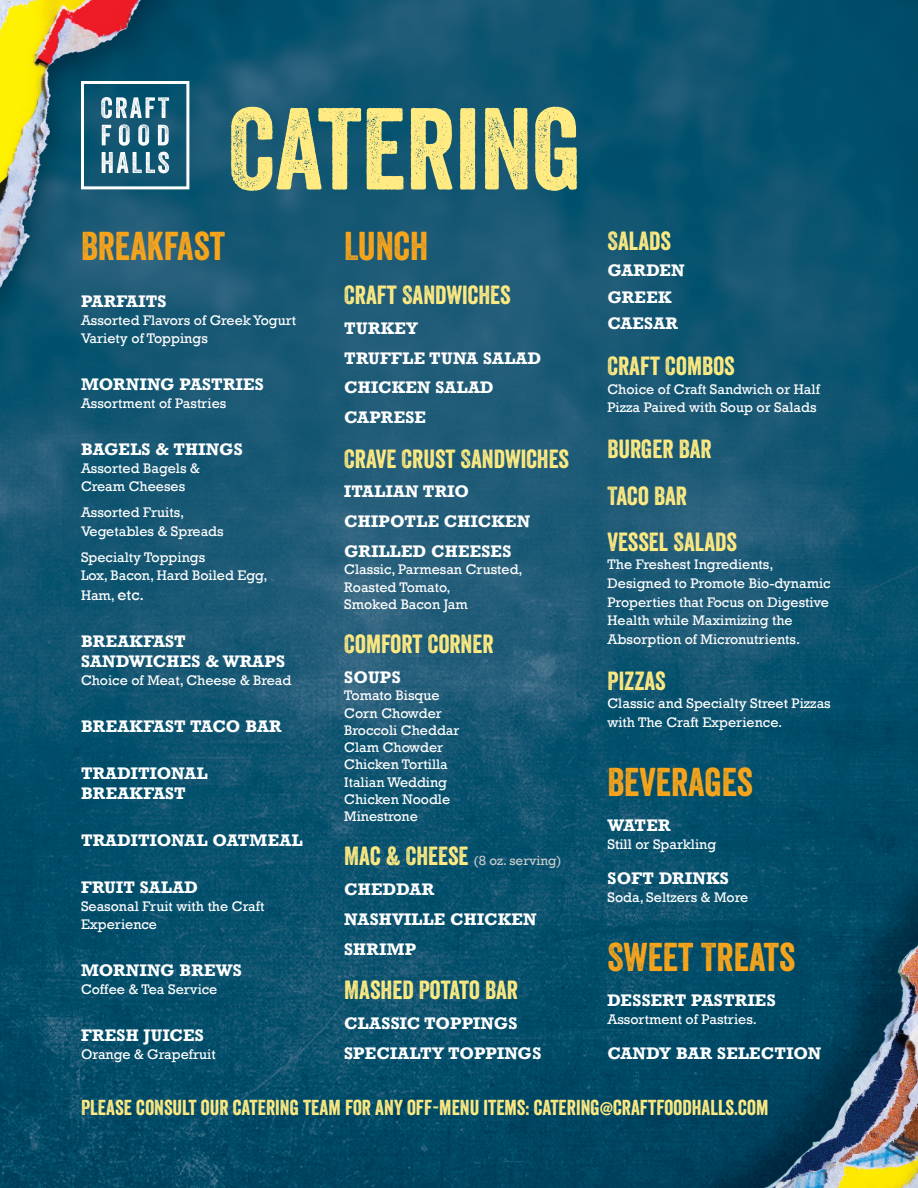
<style>
.page{position:relative;width:918px;height:1188px;background:#fff}
.page>*{position:absolute;margin:0;border:0;box-sizing:border-box;transform-origin:0 0}
.t1{font:112.5px "Veneer";color:#ffeb82}
.t2{font:39px "Veneer";color:#f9a51b}
.t3{font:25.5px "Veneer";color:#ffeb82}
.t4{font:21px "Veneer";color:#ffeb82}
.t5{font:700 15.75px/20px "Rockwell";letter-spacing:.02em;color:#fff}
.t6{font:14.25px/18.6px "Rockwell";color:#fff}
.t7{font:13.5px "Rockwell";color:#c8cbcc}
.s1{font-size:15.75px}
.s2{font-family:"Veneer";font-size:25.5px;color:#ffeb82}
</style>
<div class="page">
<img style="left:0;top:0;width:918px;height:1188px">
<svg style="left:81px;top:81px;width:108px;height:108px"></svg>
<p class="t1" style="left:228px;top:80px;width:355px">CATERING</p>
<p class="t2" style="left:81px;top:222px;width:146px">BREAKFAST</p>
<p class="t5" style="left:81px;top:291px;width:87px">PARFAITS</p>
<p class="t6" style="left:81px;top:311px;width:217px">Assorted Flavors of Greek Yogurt</p>
<p class="t6" style="left:81px;top:329px;width:128px">Variety of Toppings</p>
<p class="t5" style="left:81px;top:374px;width:185px">MORNING PASTRIES</p>
<p class="t6" style="left:81px;top:394px;width:147px">Assortment of Pastries</p>
<p class="t5" style="left:81px;top:439px;width:163px">BAGELS &amp; THINGS</p>
<p class="t6" style="left:81px;top:459px;width:120px;line-height:18.1px">Assorted Bagels &amp;<br>Cream Cheeses</p>
<p class="t6" style="left:81px;top:504px;width:105px">Assorted Fruits,</p>
<p class="t6" style="left:81px;top:522px;width:144px">Vegetables &amp; Spreads</p>
<p class="t6" style="left:81px;top:548px;width:126px">Specialty Toppings</p>
<p class="t6" style="left:81px;top:566px;width:188px">Lox, Bacon, Hard Boiled Egg,</p>
<p class="t6" style="left:81px;top:586px;width:65px">Ham, <span class="s1">etc.</span></p>
<p class="t5" style="left:81px;top:631px;width:206px">BREAKFAST<br>SANDWICHES &amp; WRAPS</p>
<p class="t6" style="left:81px;top:671px;width:212px">Choice of Meat, Cheese &amp; Bread</p>
<p class="t5" style="left:81px;top:716px;width:202px">BREAKFAST TACO BAR</p>
<p class="t5" style="left:81px;top:763px;width:128px">TRADITIONAL<br>BREAKFAST</p>
<p class="t5" style="left:81px;top:830px;width:223px">TRADITIONAL OATMEAL</p>
<p class="t5" style="left:81px;top:877px;width:119px">FRUIT SALAD</p>
<p class="t6" style="left:81px;top:897px;width:185px;line-height:18.1px">Seasonal Fruit with the Craft<br>Experience</p>
<p class="t5" style="left:81px;top:960px;width:162px">MORNING BREWS</p>
<p class="t6" style="left:81px;top:980px;width:138px">Coffee &amp; Tea Service</p>
<p class="t5" style="left:81px;top:1025px;width:125px">FRESH JUICES</p>
<p class="t6" style="left:81px;top:1045px;width:136px">Orange &amp; Grapefruit</p>
<p class="t2" style="left:344px;top:222px;width:86px">LUNCH</p>
<p class="t3" style="left:344px;top:279px;width:168px">CRAFT SANDWICHES</p>
<p class="t5" style="left:344px;top:318px;width:75px">TURKEY</p>
<p class="t5" style="left:344px;top:348px;width:199px">TRUFFLE TUNA SALAD</p>
<p class="t5" style="left:344px;top:377px;width:151px">CHICKEN SALAD</p>
<p class="t5" style="left:344px;top:407px;width:83px">CAPRESE</p>
<p class="t3" style="left:344px;top:443px;width:226px">CRAVE CRUST SANDWICHES</p>
<p class="t5" style="left:344px;top:481px;width:126px">ITALIAN TRIO</p>
<p class="t5" style="left:344px;top:511px;width:188px">CHIPOTLE CHICKEN</p>
<p class="t5" style="left:344px;top:541px;width:169px">GRILLED CHEESES</p>
<p class="t6" style="left:344px;top:561px;width:180px;line-height:17.2px">Classic, Parmesan Crusted,<br>Roasted Tomato,</p>
<p class="t6" style="left:344px;top:595px;width:125px">Smoked Bacon Jam</p>
<p class="t3" style="left:344px;top:628px;width:151px">COMFORT CORNER</p>
<p class="t5" style="left:344px;top:667px;width:58px">SOUPS</p>
<p class="t6" style="left:344px;top:686px;width:97px">Tomato Bisque</p>
<p class="t6" style="left:344px;top:704px;width:99px">Corn Chowder</p>
<p class="t6" style="left:344px;top:721px;width:117px">Broccoli Cheddar</p>
<p class="t6" style="left:344px;top:738px;width:100px">Clam Chowder</p>
<p class="t6" style="left:344px;top:755px;width:105px">Chicken Tortilla</p>
<p class="t6" style="left:344px;top:773px;width:104px">Italian Wedding</p>
<p class="t6" style="left:344px;top:790px;width:108px">Chicken Noodle</p>
<p class="t6" style="left:344px;top:807px;width:75px">Minestrone</p>
<p class="t7" style="left:344px;top:853px;width:219px"><span class="s2">MAC &amp; CHEESE</span> (8 oz. serving)</p>
<p class="t5" style="left:344px;top:879px;width:91px">CHEDDAR</p>
<p class="t5" style="left:344px;top:909px;width:194px">NASHVILLE CHICKEN</p>
<p class="t5" style="left:344px;top:939px;width:73px">SHRIMP</p>
<p class="t3" style="left:344px;top:974px;width:175px">MASHED POTATO BAR</p>
<p class="t5" style="left:344px;top:1013px;width:175px">CLASSIC TOPPINGS</p>
<p class="t5" style="left:344px;top:1043px;width:199px">SPECIALTY TOPPINGS</p>
<p class="t3" style="left:608px;top:225px;width:65px">SALADS</p>
<p class="t5" style="left:608px;top:260px;width:79px">GARDEN</p>
<p class="t5" style="left:608px;top:287px;width:65px">GREEK</p>
<p class="t5" style="left:608px;top:313px;width:72px">CAESAR</p>
<p class="t3" style="left:608px;top:350px;width:129px">CRAFT COMBOS</p>
<p class="t6" style="left:608px;top:380px;width:214px">Choice of Craft Sandwich or Half<br>Pizza Paired with Soup or Salads</p>
<p class="t3" style="left:608px;top:434px;width:106px">BURGER BAR</p>
<p class="t3" style="left:608px;top:480px;width:81px">TACO BAR</p>
<p class="t3" style="left:608px;top:526px;width:131px">VESSEL SALADS</p>
<p class="t6" style="left:608px;top:556px;width:225px">The Freshest Ingredients,<br>Designed to Promote Bio-dynamic<br>Properties that Focus on Digestive<br>Health while Maximizing the<br>Absorption of Micronutrients.</p>
<p class="t3" style="left:608px;top:665px;width:60px">PIZZAS</p>
<p class="t6" style="left:608px;top:695px;width:225px">Classic and Specialty Street Pizzas with The Craft Experience.</p>
<p class="t2" style="left:608px;top:758px;width:147px">BEVERAGES</p>
<p class="t5" style="left:608px;top:815px;width:64px">WATER</p>
<p class="t6" style="left:608px;top:835px;width:110px">Still or Sparkling</p>
<p class="t5" style="left:608px;top:868px;width:123px">SOFT DRINKS</p>
<p class="t6" style="left:608px;top:888px;width:142px">Soda, Seltzers &amp; More</p>
<p class="t2" style="left:608px;top:934px;width:189px">SWEET TREATS</p>
<p class="t5" style="left:608px;top:990px;width:170px">DESSERT PASTRIES</p>
<p class="t6" style="left:608px;top:1011px;width:151px">Assortment of Pastries.</p>
<p class="t5" style="left:608px;top:1043px;width:215px">CANDY BAR SELECTION</p>
<p class="t4" style="left:81px;top:1094px;width:689px">PLEASE CONSULT OUR CATERING TEAM FOR ANY OFF-MENU ITEMS: CATERING@CRAFTFOODHALLS.COM</p>
</div>
